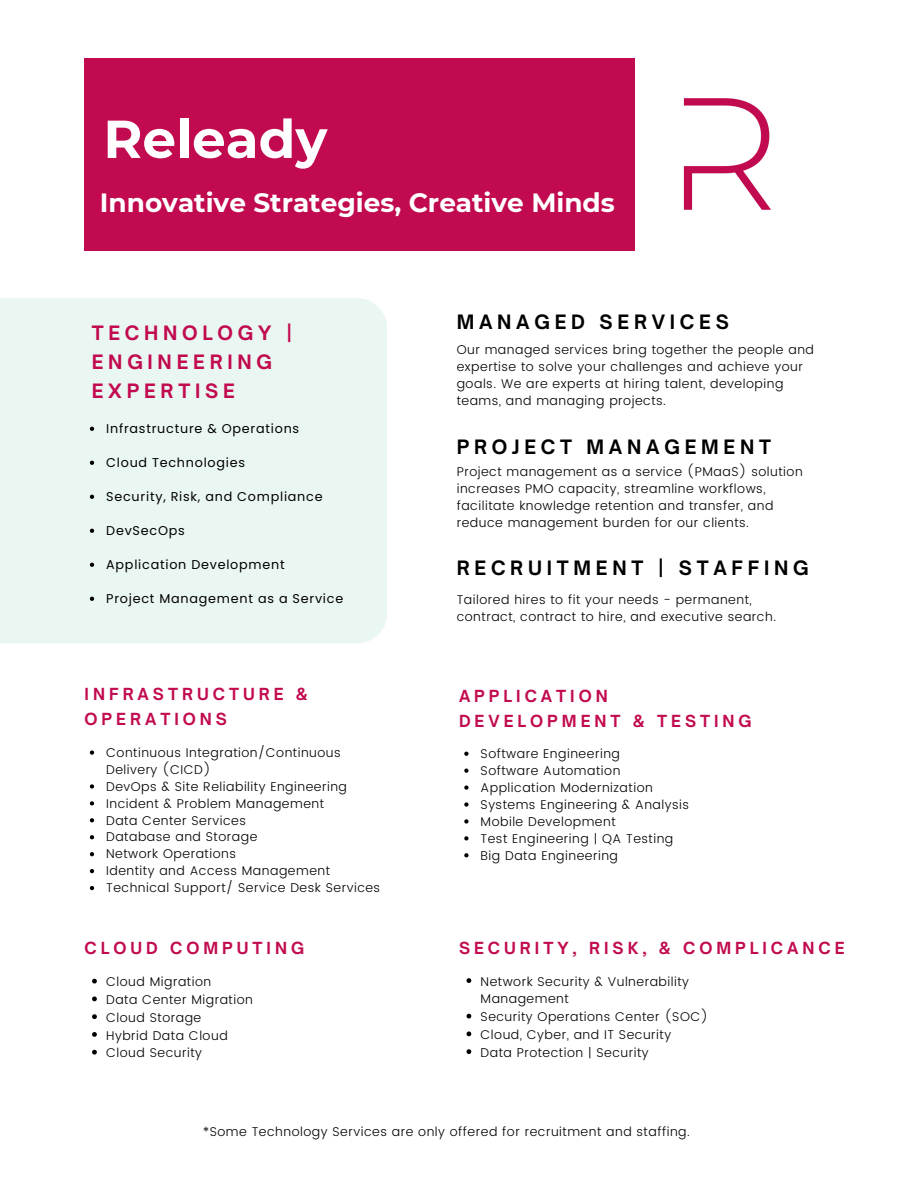
<style>
.page{position:relative;width:918px;height:1188px;background:#fff}
.page>*{position:absolute;margin:0;border:0;box-sizing:border-box;transform-origin:0 0}
.t1{font:700 53.25px "Montserrat";color:#fff}
.t2{font:700 26.4px "Montserrat";color:#fff}
.t3{font:700 18.9px "Open Sauce One";letter-spacing:.25em;color:#000}
.t4{font:700 18.9px/29.2px "Open Sauce One";letter-spacing:.25em;color:#c10a4f}
.t5{font:700 15.9px/24.8px "Open Sauce One";letter-spacing:.25em;color:#c10a4f}
.t6{font:300 12.75px/17px "Poppins";letter-spacing:.04em;color:#000}
.t7{font:12.75px "Poppins";letter-spacing:.06em;color:#000}
</style>
<div class="page">
<div style="left:85px;top:58px;width:549px;height:192px;background:#c10a4f"></div>
<div style="left:0;top:298px;width:387px;height:345px;background:#eaf6f2"></div>
<img style="left:634px;top:61px;width:137px;height:186px">
<svg style="left:90px;top:427px;width:4px;height:4px"></svg>
<svg style="left:90px;top:461px;width:4px;height:4px"></svg>
<svg style="left:90px;top:495px;width:4px;height:4px"></svg>
<svg style="left:90px;top:529px;width:4px;height:4px"></svg>
<svg style="left:90px;top:563px;width:4px;height:4px"></svg>
<svg style="left:90px;top:597px;width:4px;height:4px"></svg>
<svg style="left:90px;top:750px;width:4px;height:5px"></svg>
<svg style="left:90px;top:784px;width:4px;height:5px"></svg>
<svg style="left:90px;top:801px;width:4px;height:5px"></svg>
<svg style="left:90px;top:818px;width:4px;height:4px"></svg>
<svg style="left:90px;top:835px;width:4px;height:4px"></svg>
<svg style="left:90px;top:852px;width:4px;height:4px"></svg>
<svg style="left:90px;top:869px;width:4px;height:4px"></svg>
<svg style="left:90px;top:886px;width:4px;height:4px"></svg>
<svg style="left:92px;top:979px;width:5px;height:5px"></svg>
<svg style="left:92px;top:997px;width:5px;height:4px"></svg>
<svg style="left:92px;top:1014px;width:5px;height:5px"></svg>
<svg style="left:92px;top:1032px;width:5px;height:5px"></svg>
<svg style="left:92px;top:1050px;width:5px;height:5px"></svg>
<svg style="left:464px;top:752px;width:5px;height:4px"></svg>
<svg style="left:464px;top:769px;width:5px;height:4px"></svg>
<svg style="left:464px;top:785px;width:5px;height:5px"></svg>
<svg style="left:464px;top:802px;width:5px;height:5px"></svg>
<svg style="left:464px;top:819px;width:5px;height:5px"></svg>
<svg style="left:464px;top:836px;width:5px;height:5px"></svg>
<svg style="left:464px;top:853px;width:5px;height:4px"></svg>
<svg style="left:467px;top:978px;width:4px;height:5px"></svg>
<svg style="left:467px;top:1014px;width:4px;height:5px"></svg>
<svg style="left:467px;top:1031px;width:4px;height:5px"></svg>
<svg style="left:467px;top:1049px;width:4px;height:5px"></svg>
<p class="t1" style="left:103px;top:106px;width:226px">Releady</p>
<p class="t2" style="left:100px;top:187px;width:516px">Innovative Strategies, Creative Minds</p>
<p class="t4" style="left:92px;top:318px;width:202px">TECHNOLOGY |<br>ENGINEERING<br>EXPERTISE</p>
<h2 class="t7" style="left:106px;top:420px;width:195px">Infrastructure &amp; Operations</h2>
<p class="t7" style="left:106px;top:454px;width:140px">Cloud Technologies</p>
<h3 class="t7" style="left:106px;top:488px;width:218px">Security, Risk, and Compliance</h3>
<p class="t7" style="left:106px;top:522px;width:80px">DevSecOps</p>
<p class="t7" style="left:106px;top:556px;width:180px">Application Development</p>
<p class="t7" style="left:106px;top:590px;width:239px">Project Management as a Service</p>
<p class="t5" style="left:85px;top:682px;width:225px">INFRASTRUCTURE &amp;<br>OPERATIONS</p>
<p class="t6" style="left:106px;top:744px;width:236px">Continuous Integration/Continuous<br>Delivery (CICD)</p>
<p class="t6" style="left:106px;top:778px;width:242px">DevOps &amp; Site Reliability Engineering</p>
<h3 class="t6" style="left:106px;top:795px;width:219px">Incident &amp; Problem Management</h3>
<p class="t6" style="left:106px;top:812px;width:141px">Data Center Services</p>
<h3 class="t6" style="left:106px;top:829px;width:153px">Database and Storage</h3>
<p class="t6" style="left:106px;top:846px;width:131px">Network Operations</p>
<h3 class="t6" style="left:106px;top:862px;width:225px">Identity and Access Management</h3>
<p class="t6" style="left:106px;top:879px;width:276px">Technical Support/ Service Desk Services</p>
<p class="t5" style="left:85px;top:936px;width:221px">CLOUD COMPUTING</p>
<p class="t6" style="left:106px;top:973px;width:107px">Cloud Migration</p>
<p class="t6" style="left:106px;top:991px;width:148px">Data Center Migration</p>
<p class="t6" style="left:106px;top:1009px;width:97px">Cloud Storage</p>
<p class="t6" style="left:106px;top:1027px;width:123px">Hybrid Data Cloud</p>
<p class="t6" style="left:106px;top:1044px;width:97px">Cloud Security</p>
<h4 class="t3" style="left:457px;top:310px;width:274px">MANAGED SERVICES</h4>
<p class="t6" style="left:457px;top:341px;width:359px">Our managed services bring together the people and expertise to solve your challenges and achieve your goals. We are experts at hiring talent, developing teams, and managing projects.</p>
<p class="t3" style="left:457px;top:435px;width:316px">PROJECT MANAGEMENT</p>
<p class="t6" style="left:457px;top:463px;width:348px">Project management as a service (PMaaS) solution increases PMO capacity, streamline workflows, facilitate knowledge retention and transfer, and reduce management burden for our clients.</p>
<h4 class="t3" style="left:457px;top:556px;width:353px">RECRUITMENT | STAFFING</h4>
<p class="t6" style="left:457px;top:591px;width:321px">Tailored hires to fit your needs - permanent, contract, contract to hire, and executive search.</p>
<p class="t5" style="left:459px;top:684px;width:294px">APPLICATION<br>DEVELOPMENT &amp; TESTING</p>
<p class="t6" style="left:481px;top:745px;width:141px">Software Engineering</p>
<h4 class="t6" style="left:481px;top:762px;width:141px">Software Automation</h4>
<p class="t6" style="left:481px;top:779px;width:174px">Application Modernization</p>
<p class="t6" style="left:481px;top:796px;width:210px">Systems Engineering &amp; Analysis</p>
<p class="t6" style="left:481px;top:813px;width:137px">Mobile Development</p>
<p class="t6" style="left:481px;top:830px;width:194px">Test Engineering | QA Testing</p>
<p class="t6" style="left:481px;top:847px;width:139px">Big Data Engineering</p>
<h4 class="t5" style="left:459px;top:936px;width:387px">SECURITY, RISK, &amp; COMPLICANCE</h4>
<p class="t6" style="left:481px;top:972px;width:210px;line-height:17.7px">Network Security &amp; Vulnerability<br>Management</p>
<p class="t6" style="left:481px;top:1008px;width:229px">Security Operations Center (SOC)</p>
<p class="t6" style="left:481px;top:1026px;width:192px">Cloud, Cyber, and IT Security</p>
<p class="t6" style="left:481px;top:1044px;width:170px">Data Protection | Security</p>
<p class="t6" style="left:203px;top:1124px;width:488px">*Some Technology Services are only offered for recruitment and staffing.</p>
</div>
